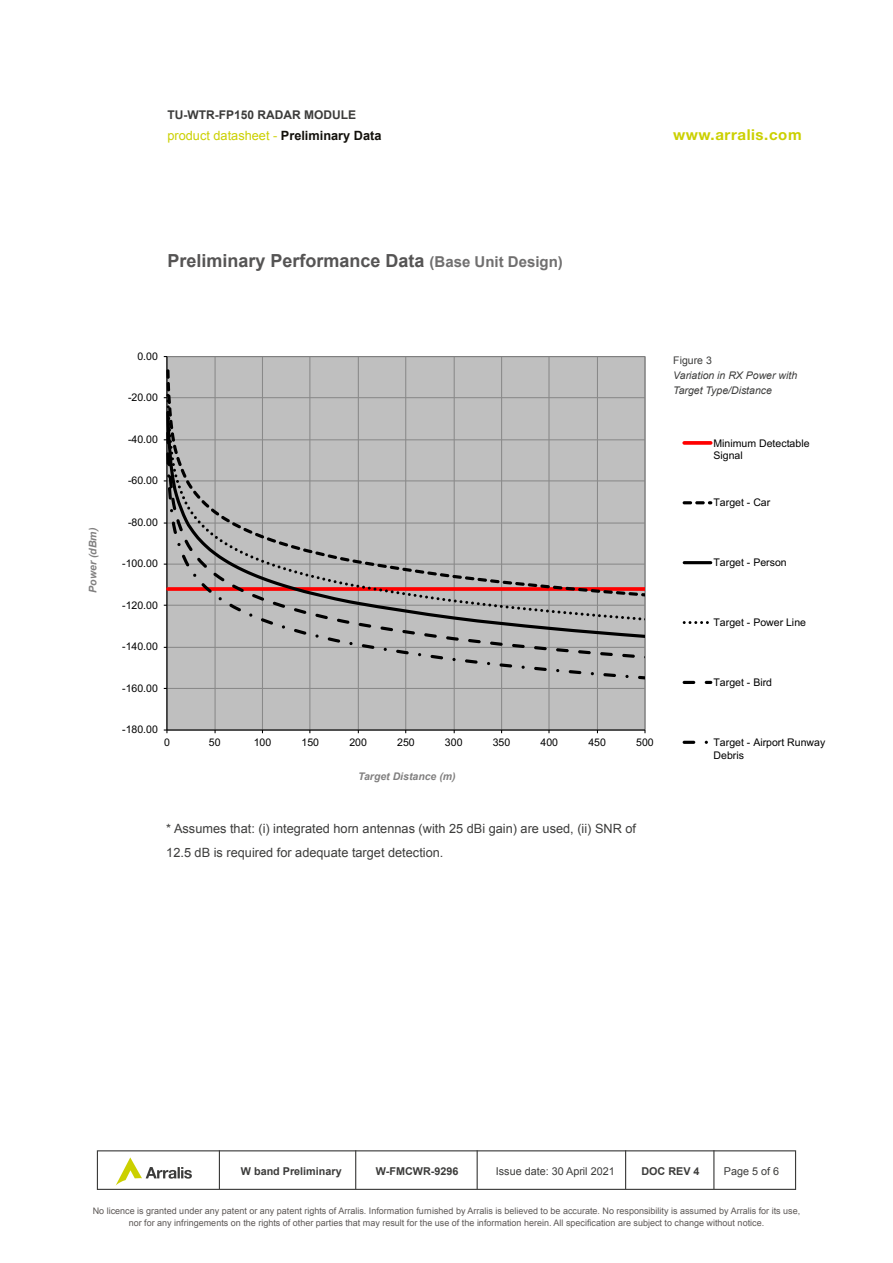
<style>
.page{position:relative;width:893px;height:1263px;background:#fff}
.page>*{position:absolute;margin:0;border:0;box-sizing:border-box;transform-origin:0 0}
.t1{font:700 18px "Arial";color:#555454}
.t2{font:700 15px "Helvetica Neue";letter-spacing:.04em;color:#cbd000}
.t3{font:12.75px/24px "Arial";color:#3c3c3b}
.t4{font:12.75px "Arial";color:#cbd000}
.t5{font:700 12px "Arial";color:#3c3c3b}
.t6{font:700 10.8px "Arial";color:#3c3c3b}
.t7{font:10.8px "Arial";color:#3c3c3b}
.t8{font:10.5px/12.6px "Arial";color:#000}
.t9{font:italic 10.5px/15px "Arial";color:#3c3c3b}
.t10{font:italic 700 10.5px "Arial";color:#818080}
.t11{font:10.5px "Arial";color:#3c3c3b}
.t12{font:9px/12px "Arial";color:#5d5856;text-align:center}
.s1{font-weight:700;color:#12100b}
.s2{font-size:15px;color:#706f6f}
</style>
<div class="page">
<div style="left:167px;top:357px;width:478px;height:373px;background:#bfbfbf"></div>
<hr style="left:215px;top:357px;width:1px;height:373px;background:#898989">
<hr style="left:262px;top:357px;width:1px;height:373px;background:#898989">
<hr style="left:309px;top:357px;width:1px;height:373px;background:#898989">
<hr style="left:358px;top:357px;width:1px;height:373px;background:#898989">
<hr style="left:405px;top:357px;width:1px;height:373px;background:#898989">
<hr style="left:454px;top:357px;width:1px;height:373px;background:#898989">
<hr style="left:501px;top:357px;width:1px;height:373px;background:#898989">
<hr style="left:548px;top:357px;width:1px;height:373px;background:#898989">
<hr style="left:597px;top:357px;width:1px;height:373px;background:#898989">
<hr style="left:166px;top:357px;width:1px;height:373px;background:#000">
<hr style="left:167px;top:729px;width:478px;height:1px;background:#000">
<svg style="left:167px;top:394px;width:478px;height:37px"></svg>
<svg style="left:167px;top:431px;width:478px;height:21px"></svg>
<svg style="left:167px;top:452px;width:478px;height:259px"></svg>
<svg style="left:684px;top:441px;width:27px;height:4px"></svg>
<svg style="left:683px;top:501px;width:29px;height:3px"></svg>
<hr style="left:684px;top:561px;width:27px;height:3px;background:#000">
<svg style="left:683px;top:621px;width:26px;height:3px"></svg>
<svg style="left:705px;top:681px;width:7px;height:3px"></svg>
<svg style="left:683px;top:681px;width:12px;height:3px"></svg>
<svg style="left:683px;top:741px;width:12px;height:3px"></svg>
<div style="left:97px;top:1150px;width:699px;height:40px;border:1px solid #3c3c3b"></div>
<hr style="left:713px;top:1150px;width:1px;height:39px;background:#3c3c3b">
<hr style="left:219px;top:1150px;width:1px;height:39px;background:#3c3c3b">
<svg style="left:116px;top:1157px;width:76px;height:28px"></svg>
<hr style="left:355px;top:1150px;width:1px;height:39px;background:#3c3c3b">
<hr style="left:477px;top:1150px;width:1px;height:39px;background:#3c3c3b">
<hr style="left:625px;top:1150px;width:1px;height:39px;background:#3c3c3b">
<h3 class="t5" style="left:167px;top:106px;width:190px">TU-WTR-FP150 RADAR MODULE</h3>
<h3 class="t4" style="left:167px;top:127px;width:216px">product datasheet - <span class="s1">Preliminary Data</span></h3>
<h2 class="t2" style="left:673px;top:125px;width:130px">www.arralis.com</h2>
<h1 class="t1" style="left:167px;top:249px;width:397px">Preliminary Performance Data <span class="s2">(Base Unit Design)</span></h1>
<p class="t10" style="left:86px;top:593px;width:67px;rotate:-90deg">Power (dBm)</p>
<p class="t8" style="left:137px;top:350px;width:22px">0.00</p>
<p class="t8" style="left:128px;top:391px;width:31px">-20.00</p>
<p class="t8" style="left:128px;top:433px;width:31px">-40.00</p>
<p class="t8" style="left:128px;top:474px;width:31px">-60.00</p>
<p class="t8" style="left:128px;top:516px;width:31px">-80.00</p>
<p class="t8" style="left:122px;top:557px;width:37px">-100.00</p>
<p class="t8" style="left:122px;top:599px;width:37px">-120.00</p>
<p class="t8" style="left:122px;top:640px;width:37px">-140.00</p>
<p class="t8" style="left:122px;top:682px;width:37px">-160.00</p>
<p class="t8" style="left:122px;top:723px;width:37px">-180.00</p>
<p class="t8" style="left:164px;top:736px;width:7px">0</p>
<p class="t8" style="left:209px;top:736px;width:13px">50</p>
<p class="t8" style="left:254px;top:736px;width:19px">100</p>
<p class="t8" style="left:302px;top:736px;width:19px">150</p>
<p class="t8" style="left:349px;top:736px;width:19px">200</p>
<p class="t8" style="left:397px;top:736px;width:19px">250</p>
<p class="t8" style="left:445px;top:736px;width:19px">300</p>
<p class="t8" style="left:493px;top:736px;width:19px">350</p>
<p class="t8" style="left:541px;top:736px;width:19px">400</p>
<p class="t8" style="left:588px;top:736px;width:19px">450</p>
<p class="t8" style="left:636px;top:736px;width:19px">500</p>
<p class="t10" style="left:358px;top:770px;width:99px">Target Distance (m)</p>
<h3 class="t3" style="left:166px;top:816px;width:471px">* Assumes that: (i) integrated horn antennas (with 25 dBi gain) are used, (ii) SNR of<br>12.5 dB is required for adequate target detection.</h3>
<p class="t11" style="left:673px;top:354px;width:40px">Figure 3</p>
<p class="t9" style="left:673px;top:368px;width:125px">Variation in RX Power with<br>Target Type/Distance</p>
<p class="t8" style="left:713px;top:436px;width:97px">Minimum Detectable<br>Signal</p>
<p class="t8" style="left:713px;top:496px;width:58px">Target - Car</p>
<p class="t8" style="left:713px;top:556px;width:75px">Target - Person</p>
<p class="t8" style="left:713px;top:616px;width:94px">Target - Power Line</p>
<p class="t8" style="left:713px;top:676px;width:60px">Target - Bird</p>
<p class="t8" style="left:713px;top:736px;width:113px">Target - Airport Runway<br>Debris</p>
<p class="t6" style="left:241px;top:1164px;width:102px">W band Preliminary</p>
<p class="t6" style="left:376px;top:1164px;width:84px">W-FMCWR-9296</p>
<p class="t7" style="left:496px;top:1164px;width:120px">Issue date: 30 April 2021</p>
<p class="t6" style="left:641px;top:1164px;width:60px">DOC REV 4</p>
<p class="t7" style="left:724px;top:1164px;width:57px">Page 5 of 6</p>
<p class="t12" style="left:93px;top:1205px;width:709px">No licence is granted under any patent or any patent rights of Arralis. Information furnished by Arralis is believed to be accurate. No responsibility is assumed by Arralis for its use, nor for any infringements on the rights of other parties that may result for the use of the information herein. All specification are subject to change without notice.</p>
</div>
